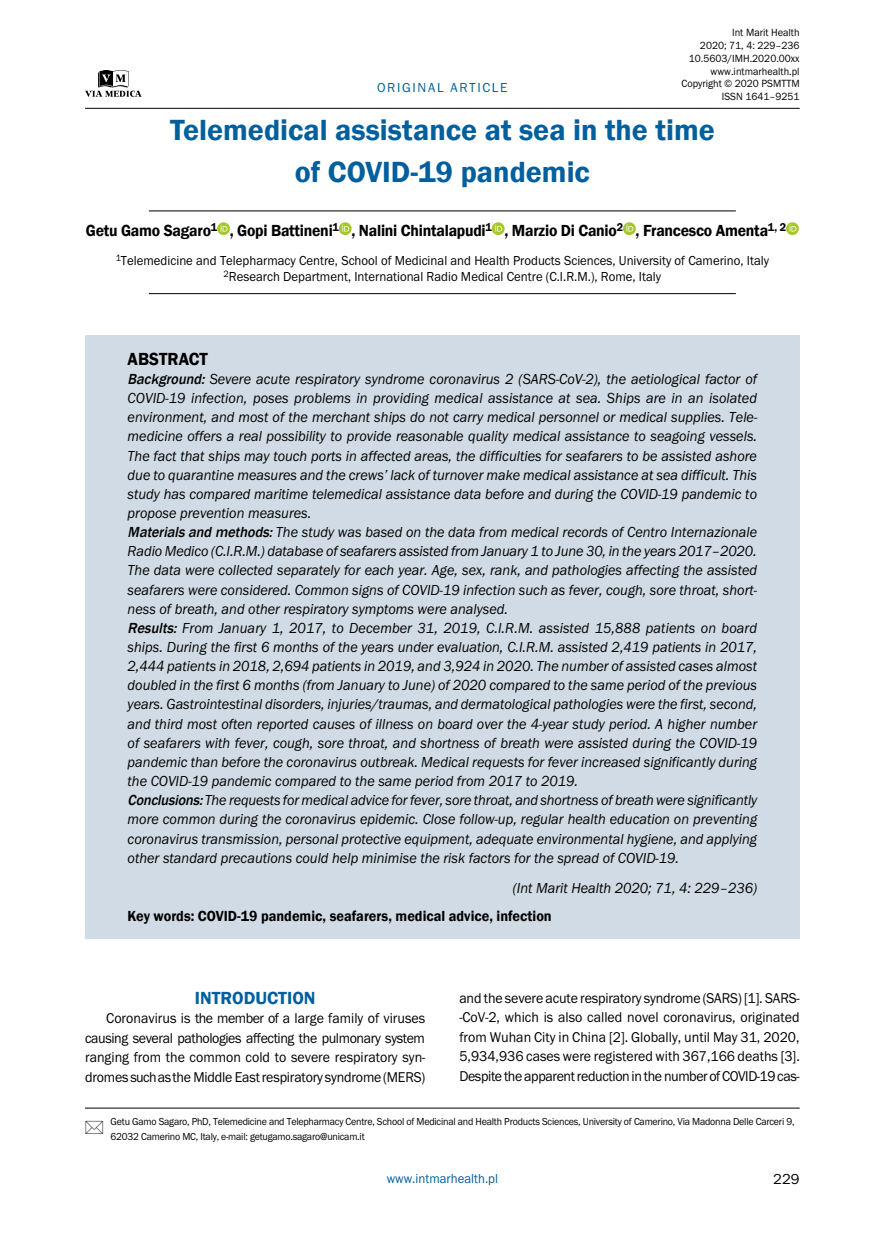
<style>
.page{position:relative;width:872px;height:1234px;background:#fff}
.page>*{position:absolute;margin:0;border:0;box-sizing:border-box;transform-origin:0 0}
.t1{font:600 30px/42px "Franklin Gothic";color:#005f9c;text-align:center}
.t2{font:600 18px "Franklin Gothic";color:#005f9c}
.t3{font:600 18px "Franklin Gothic";color:#000;scale:.95 1}
.t4{font:600 16.5px "Franklin Gothic";letter-spacing:-.015em;color:#000;scale:.95 1}
.t5{font:italic 15px/19.2px "Franklin Got Itc TEE";color:#000;scale:.95 1}
.t6{font:600 15px "Franklin Gothic";color:#000;scale:.95 1}
.t7{font:15px "Franklin Got Itc TEE";color:#000}
.t8{font:14.7px/19.5px "Franklin Got Itc TEE";letter-spacing:-.025em;color:#000;text-align:justify;scale:.95 1}
.t9{font:13.5px/16.2px "Franklin Got Itc TEE";color:#000;text-align:center;scale:.95 1}
.t10{font:13.5px "Franklin Got Itc TEE";color:#005f9c;scale:.95 1}
.t11{font:13.5px "Franklin Got Itc TEE";letter-spacing:.12em;color:#005f9c}
.t12{font:10.8px/12.8px "Franklin Got Itc TEE";color:#000;text-align:right;scale:.95 1}
.t13{font:10.5px/15px "Franklin Got Itc TEE";letter-spacing:-.02em;color:#000;scale:.95 1}
.s1{font-family:"Franklin Gothic";font-weight:500}
</style>
<div class="page">
<hr style="left:85px;top:1107px;width:714px;height:1px;background:#000">
<div style="left:85px;top:335px;width:714px;height:603px;background:#d1dbe5"></div>
<hr style="left:149px;top:210px;width:587px;height:1px;background:#000">
<hr style="left:149px;top:293px;width:587px;height:1px;background:#000">
<svg style="left:217px;top:222px;width:13px;height:13px"></svg>
<svg style="left:220px;top:224px;width:7px;height:8px"></svg>
<svg style="left:339px;top:222px;width:12px;height:13px"></svg>
<svg style="left:342px;top:224px;width:7px;height:8px"></svg>
<svg style="left:492px;top:222px;width:12px;height:13px"></svg>
<svg style="left:495px;top:224px;width:7px;height:8px"></svg>
<svg style="left:623px;top:222px;width:13px;height:13px"></svg>
<svg style="left:626px;top:224px;width:7px;height:8px"></svg>
<svg style="left:786px;top:222px;width:13px;height:13px"></svg>
<svg style="left:789px;top:224px;width:7px;height:8px"></svg>
<hr style="left:85px;top:108px;width:714px;height:1px;background:#000">
<svg style="left:85px;top:70px;width:57px;height:27px"></svg>
<p class="t11" style="left:377px;top:80px;width:132px">ORIGINAL ARTICLE</p>
<p class="t12" style="left:681px;top:27px;width:126px">Int Marit Health<br>2020; 71, 4: 229–236<br>10.5603/IMH.2020.00xx www.intmarhealth.pl<br>Copyright © 2020 PSMTTM<br>ISSN 1641–9251</p>
<h1 class="t1" style="left:170px;top:109px;width:546px">Telemedical assistance at sea in the time of COVID-19 pandemic</h1>
<p class="t4" style="left:86px;top:220px;width:738px">Getu Gamo Sagaro<sup>1</sup> , Gopi Battineni<sup>1</sup> , Nalini Chintalapudi<sup>1</sup> , Marzio Di Canio<sup>2</sup> , Francesco Amenta<sup>1,</sup> <sup>2</sup></p>
<p class="t9" style="left:116px;top:252px;width:689px"><sup>1</sup>Telemedicine and Telepharmacy Centre, School of Medicinal and Health Products Sciences, University of Camerino, Italy<br><sup>2</sup>Research Department, International Radio Medical Centre (C.I.R.M.), Rome, Italy</p>
<p class="t3" style="left:128px;top:347px;width:86px">ABSTRACT</p>
<p class="t5" style="left:128px;top:369px;width:664px"><span class="s1">Background:</span> Severe acute respiratory syndrome coronavirus 2 (SARS-CoV-2), the aetiological factor of COVID-19 infection, poses problems in providing medical assistance at sea. Ships are in an isolated environment, and most of the merchant ships do not carry medical personnel or medical supplies. Tele&shy;medicine offers a real possibility to provide reasonable quality medical assistance to seagoing vessels.<br>The fact that ships may touch ports in affected areas, the difficulties for seafarers to be assisted ashore due to quarantine measures and the crews’ lack of turnover make medical assistance at sea difficult. This study has compared maritime telemedical assistance data before and during the COVID-19 pandemic to propose prevention measures.<br><span class="s1">Materialsand methods:</span>The study was based on the data from medical records of Centro Internazionale Radio Medico (C.I.R.M.) database of seafarers assisted from January 1 to June 30, in the years 2017–2020.<br>The data were collected separately for each year. Age, sex, rank, and pathologies affecting the assisted seafarers were considered. Common signs of COVID-19 infection such as fever, cough, sore throat, short&shy;ness of breath, and other respiratory symptoms were analysed.<br><span class="s1">Results:</span> From January 1, 2017, to December 31, 2019, C.I.R.M. assisted 15,888 patients on board ships. During the first 6 months of the years under evaluation, C.I.R.M. assisted 2,419 patients in 2017, 2,444 patients in 2018, 2,694 patients in 2019, and 3,924 in 2020. The number of assisted cases almost doubled in the first 6 months (from January to June) of 2020 compared to the same period of the previous years. Gastrointestinal disorders, injuries/traumas, and dermatological pathologies were the first, second, and third most often reported causes of illness on board over the 4-year study period. A higher number of seafarers with fever, cough, sore throat, and shortness of breath were assisted during the COVID-19 pandemic than before the coronavirus outbreak. Medical requests for fever increased significantly during the COVID-19 pandemic compared to the same period from 2017 to 2019.<br><span class="s1">Conclusions:</span>The requests for medical advice for fever, sore throat, and shortness of breath were significantly more common during the coronavirus epidemic. Close follow-up, regular health education on preventing coronavirus transmission, personal protective equipment, adequate environmental hygiene, and applying other standard precautions could help minimise the risk factors for the spread of COVID-19.</p>
<p class="t5" style="left:513px;top:878px;width:259px">(Int Marit Health 2020; 71, 4: 229–236)</p>
<p class="t6" style="left:128px;top:906px;width:448px">Key words: COVID-19 pandemic, seafarers, medical advice, infection</p>
<p class="t2" style="left:195px;top:986px;width:122px">INTRODUCTION</p>
<p class="t8" style="left:85px;top:1008px;width:360px;text-indent:21px">Coronavirus is the member of a large family of viruses causing several pathologies affecting the pulmonary system ranging from the common cold to severe respiratory syn&shy;dromes such as the Middle East respiratory syndrome (MERS)</p>
<p class="t8" style="left:459px;top:988px;width:360px">and the severe acute respiratory syndrome (SARS) [1]. SARS--CoV-2, which is also called novel coronavirus, originated from Wuhan City in China [2]. Globally, until May 31, 2020, 5,934,936 cases were registered with 367,166 deaths [3].<br>Despite the apparent reduction in the number of COVID-19 cas-</p>
<p class="t13" style="left:111px;top:1113px;width:721px">Getu Gamo Sagaro, PhD, Telemedicine and Telepharmacy Centre, School of Medicinal and Health Products Sciences, University of Camerino, Via Madonna Delle Carceri 9,<br>62032 Camerino MC, Italy, e-mail: getugamo.sagaro@unicam.it</p>
<p class="t10" style="left:387px;top:1170px;width:119px">www.intmarhealth.pl</p>
<p class="t7" style="left:773px;top:1170px;width:28px">229</p>
</div>
